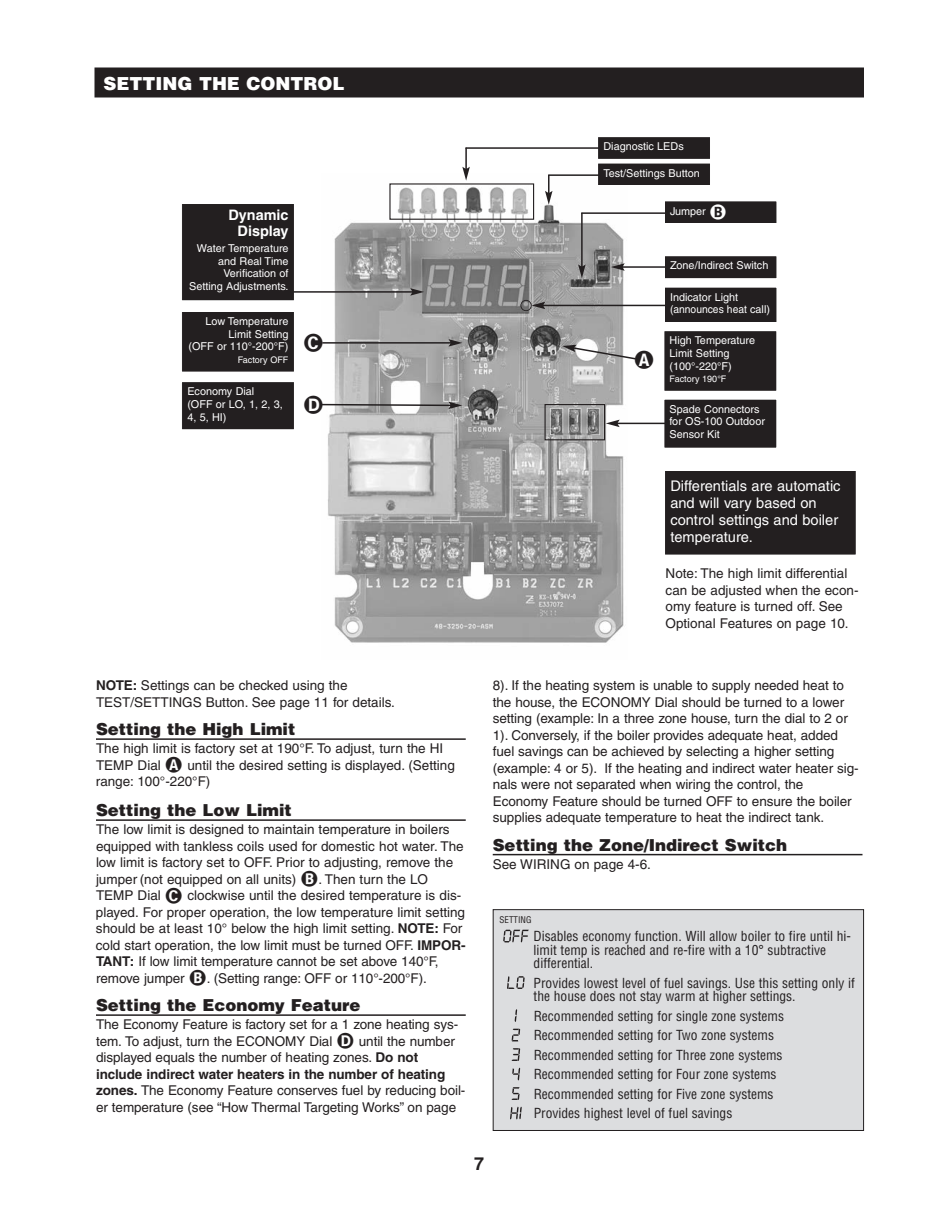
<style>
.page{position:relative;width:945px;height:1215px;background:#fff}
.page>*{position:absolute;margin:0;border:0;box-sizing:border-box;transform-origin:0 0}
.t1{font:900 18px "Helvetica";color:#fff}
.t2{font:700 18px "Helvetica";color:#231f20}
.t3{font:900 16.5px "Helvetica";color:#231f20}
.t4{font:14.7px/17.2px "Helvetica";color:#fff}
.t5{font:700 14.4px/16.2px "Helvetica";color:#fff;text-align:right}
.t6{font:13.5px/16.5px "Helvetica";letter-spacing:-.005em;color:#231f20}
.t7{font:condensed 13.5px/19.5px "Helvetica";color:#231f20}
.t8{font:10.8px/12.6px "Helvetica";color:#fff}
.t9{font:9px "Helvetica";color:#fff}
.t10{font:condensed 9px "Helvetica";color:#231f20}
.s1{font-family:"Bundesbahn Pi One";font-size:17.25px}
.s2{font-weight:700}
.s3{font-family:"Bundesbahn Pi One";font-size:18px}
</style>
<div class="page">
<div style="left:94px;top:68px;width:770px;height:30px;background:#231f20"></div>
<div style="left:665px;top:471px;width:191px;height:84px;background:#231f20"></div>
<div style="left:664px;top:470px;width:193px;height:86px;border:1px solid #fff"></div>
<div style="left:665px;top:256px;width:112px;height:22px;background:#231f20"></div>
<div style="left:664px;top:255px;width:113px;height:24px;border:1px solid #fff"></div>
<hr style="left:96px;top:738px;width:370px;height:2px;background:#231f20">
<hr style="left:96px;top:819px;width:370px;height:2px;background:#231f20">
<hr style="left:96px;top:1014px;width:370px;height:2px;background:#231f20">
<hr style="left:493px;top:854px;width:369px;height:1px;background:#231f20">
<img style="left:328px;top:183px;width:300px;height:460px">
<hr style="left:320px;top:342px;width:131px;height:2px;background:#231f20">
<svg style="left:448px;top:339px;width:14px;height:8px"></svg>
<hr style="left:465px;top:148px;width:2px;height:21px;background:#231f20">
<svg style="left:462px;top:167px;width:8px;height:14px"></svg>
<div style="left:182px;top:204px;width:112px;height:96px;background:#231f20"></div>
<div style="left:181px;top:203px;width:114px;height:98px;border:1px solid #fff"></div>
<div style="left:182px;top:312px;width:112px;height:60px;background:#231f20"></div>
<div style="left:181px;top:311px;width:114px;height:62px;border:1px solid #fff"></div>
<div style="left:664px;top:331px;width:112px;height:60px;background:#231f20"></div>
<div style="left:663px;top:330px;width:114px;height:62px;border:1px solid #fff"></div>
<div style="left:664px;top:400px;width:112px;height:48px;background:#231f20"></div>
<div style="left:663px;top:399px;width:114px;height:50px;border:1px solid #fff"></div>
<div style="left:598px;top:137px;width:112px;height:22px;background:#231f20"></div>
<div style="left:597px;top:136px;width:114px;height:24px;border:1px solid #fff"></div>
<div style="left:182px;top:382px;width:112px;height:47px;background:#231f20"></div>
<div style="left:181px;top:381px;width:114px;height:49px;border:1px solid #fff"></div>
<div style="left:493px;top:910px;width:371px;height:220px;background:#dcdddf"></div>
<div style="left:493px;top:909px;width:371px;height:222px;border:1px solid #231f20"></div>
<svg style="left:503px;top:930px;width:26px;height:12px"></svg>
<svg style="left:507px;top:976px;width:18px;height:13px"></svg>
<svg style="left:515px;top:1009px;width:2px;height:13px"></svg>
<svg style="left:512px;top:1029px;width:8px;height:12px"></svg>
<svg style="left:512px;top:1048px;width:8px;height:13px"></svg>
<svg style="left:512px;top:1068px;width:8px;height:12px"></svg>
<svg style="left:512px;top:1087px;width:8px;height:13px"></svg>
<svg style="left:510px;top:1107px;width:12px;height:12px"></svg>
<div style="left:389px;top:183px;width:145px;height:37px;border:1px solid #231f20"></div>
<div style="left:545px;top:404px;width:60px;height:36px;border:1px solid #231f20"></div>
<hr style="left:466px;top:147px;width:134px;height:2px;background:#231f20">
<hr style="left:581px;top:213px;width:2px;height:54px;background:#231f20">
<svg style="left:578px;top:264px;width:8px;height:14px"></svg>
<hr style="left:622px;top:266px;width:45px;height:2px;background:#231f20">
<svg style="left:611px;top:263px;width:14px;height:8px"></svg>
<hr style="left:617px;top:423px;width:50px;height:1px;background:#231f20">
<svg style="left:606px;top:420px;width:14px;height:7px"></svg>
<div style="left:520px;top:300px;width:12px;height:11px;border:2px solid #231f20;border-radius:50%"></div>
<div style="left:665px;top:288px;width:112px;height:34px;background:#231f20"></div>
<div style="left:664px;top:287px;width:113px;height:36px;border:1px solid #fff"></div>
<hr style="left:543px;top:305px;width:124px;height:1px;background:#231f20">
<svg style="left:531px;top:302px;width:14px;height:7px"></svg>
<div style="left:665px;top:201px;width:112px;height:22px;background:#231f20"></div>
<div style="left:664px;top:200px;width:113px;height:24px;border:1px solid #fff"></div>
<hr style="left:581px;top:212px;width:86px;height:2px;background:#231f20">
<hr style="left:289px;top:291px;width:124px;height:2px;background:#231f20">
<svg style="left:410px;top:288px;width:14px;height:8px"></svg>
<div style="left:598px;top:163px;width:112px;height:22px;background:#231f20"></div>
<div style="left:597px;top:163px;width:114px;height:23px;border:1px solid #fff"></div>
<svg style="left:545px;top:176px;width:8px;height:29px"></svg>
<hr style="left:548px;top:174px;width:53px;height:2px;background:#231f20">
<svg style="left:321px;top:396px;width:141px;height:18px"></svg>
<svg style="left:562px;top:345px;width:74px;height:24px"></svg>
<h1 class="t1" style="left:104px;top:73px;width:242px">SETTING THE CONTROL</h1>
<p class="t5" style="left:228px;top:208px;width:62px">Dynamic<br>Display</p>
<p class="t8" style="left:189px;top:243px;width:101px;text-align:right">Water Temperature and Real Time<br>Verification of<br>Setting Adjustments.</p>
<p class="t8" style="left:188px;top:316px;width:102px;text-align:right">Low Temperature<br>Limit Setting<br>(OFF or 110°-200°F)</p>
<p class="t9" style="left:238px;top:357px;width:52px">Factory OFF</p>
<p class="t8" style="left:187px;top:386px;width:97px">Economy Dial<br>(OFF or LO, 1, 2, 3,<br>4, 5, HI)</p>
<p class="t8" style="left:603px;top:141px;width:82px">Diagnostic LEDs</p>
<p class="t8" style="left:603px;top:168px;width:98px">Test/Settings Button</p>
<p class="t8" style="left:670px;top:205px;width:58px">Jumper <span class="s1">-</span></p>
<p class="t8" style="left:670px;top:260px;width:100px">Zone/Indirect Switch</p>
<p class="t8" style="left:670px;top:292px;width:102px">Indicator Light (announces heat call)</p>
<p class="t8" style="left:670px;top:335px;width:87px">High Temperature<br>Limit Setting (100°-220°F)</p>
<p class="t9" style="left:670px;top:376px;width:58px">Factory 190°F</p>
<p class="t8" style="left:670px;top:404px;width:97px">Spade Connectors for OS-100 Outdoor<br>Sensor Kit</p>
<p class="t4" style="left:670px;top:478px;width:172px">Differentials are automatic and will vary based on control settings and boiler temperature.</p>
<p class="t6" style="left:666px;top:566px;width:194px">Note: The high limit differential can be adjusted when the econ&shy;omy feature is turned off. See<br>Optional Features on page 10.</p>
<p class="t6" style="left:96px;top:679px;width:301px"><span class="s2">NOTE:</span> Settings can be checked using the<br>TEST/SETTINGS Button. See page 11 for details.</p>
<p class="t3" style="left:96px;top:720px;width:201px">Setting the High Limit</p>
<p class="t6" style="left:96px;top:742px;width:349px">The high limit is factory set at 190°F. To adjust, turn the HI<br>TEMP Dial</p>
<p class="t6" style="left:96px;top:758px;width:360px;text-indent:91px">until the desired setting is displayed. (Setting range: 100°-220°F)</p>
<p class="t3" style="left:96px;top:801px;width:197px">Setting the Low Limit</p>
<p class="t6" style="left:96px;top:823px;width:369px">The low limit is designed to maintain temperature in boilers equipped with tankless coils used for domestic hot water. The low limit is factory set to OFF. Prior to adjusting, remove the jumper (not equipped on all units) <span class="s3">-</span>. Then turn the LO TEMP Dial</p>
<p class="t6" style="left:96px;top:889px;width:371px;text-indent:91px">clockwise until the desired temperature is dis&shy;played. For proper operation, the low temperature limit setting should be at least 10° below the high limit setting. <span class="s2">NOTE:</span> For cold start operation, the low limit must be turned OFF. <span class="s2">IMPOR-TANT:</span> If low limit temperature cannot be set above 140°F, remove jumper <span class="s3">-</span>. (Setting range: OFF or 110°-200°F).</p>
<p class="t3" style="left:96px;top:996px;width:266px">Setting the Economy Feature</p>
<p class="t6" style="left:96px;top:1018px;width:364px">The Economy Feature is factory set for a 1 zone heating sys&shy;tem. To adjust, turn the ECONOMY Dial</p>
<p class="t6" style="left:96px;top:1034px;width:371px;text-indent:263px">until the number displayed equals the number of heating zones. <span class="s2">Do not include indirect water heaters in the number of heating zones.</span> The Economy Feature conserves fuel by reducing boil&shy;er temperature (see “How Thermal Targeting Works” on page</p>
<p class="t6" style="left:493px;top:679px;width:367px">8). If the heating system is unable to supply needed heat to the house, the ECONOMY Dial should be turned to a lower setting (example: In a three zone house, turn the dial to 2 or 1). Conversely, if the boiler provides adequate heat, added fuel savings can be achieved by selecting a higher setting (example: 4 or 5). If the heating and indirect water heater sig&shy;nals were not separated when wiring the control, the Economy Feature should be turned OFF to ensure the boiler supplies adequate temperature to heat the indirect tank.</p>
<p class="t3" style="left:493px;top:836px;width:296px">Setting the Zone/Indirect Switch</p>
<p class="t6" style="left:493px;top:857px;width:160px">See WIRING on page 4-6.</p>
<p class="t10" style="left:499px;top:914px;width:34px">SETTING</p>
<p class="t7" style="left:534px;top:930px;width:319px;line-height:13.5px">Disables economy function. Will allow boiler to fire until hi&shy;limit temp is reached and re-fire with a 10° subtractive differential.</p>
<p class="t7" style="left:534px;top:976px;width:323px;line-height:13.5px">Provides lowest level of fuel savings. Use this setting only if the house does not stay warm at higher settings.</p>
<p class="t7" style="left:534px;top:1006px;width:252px">Recommended setting for single zone systems Recommended setting for Two zone systems Recommended setting for Three zone systems Recommended setting for Four zone systems Recommended setting for Five zone systems Provides highest level of fuel savings</p>
<h1 class="t2" style="left:474px;top:1157px;width:12px">7</h1>
</div>
